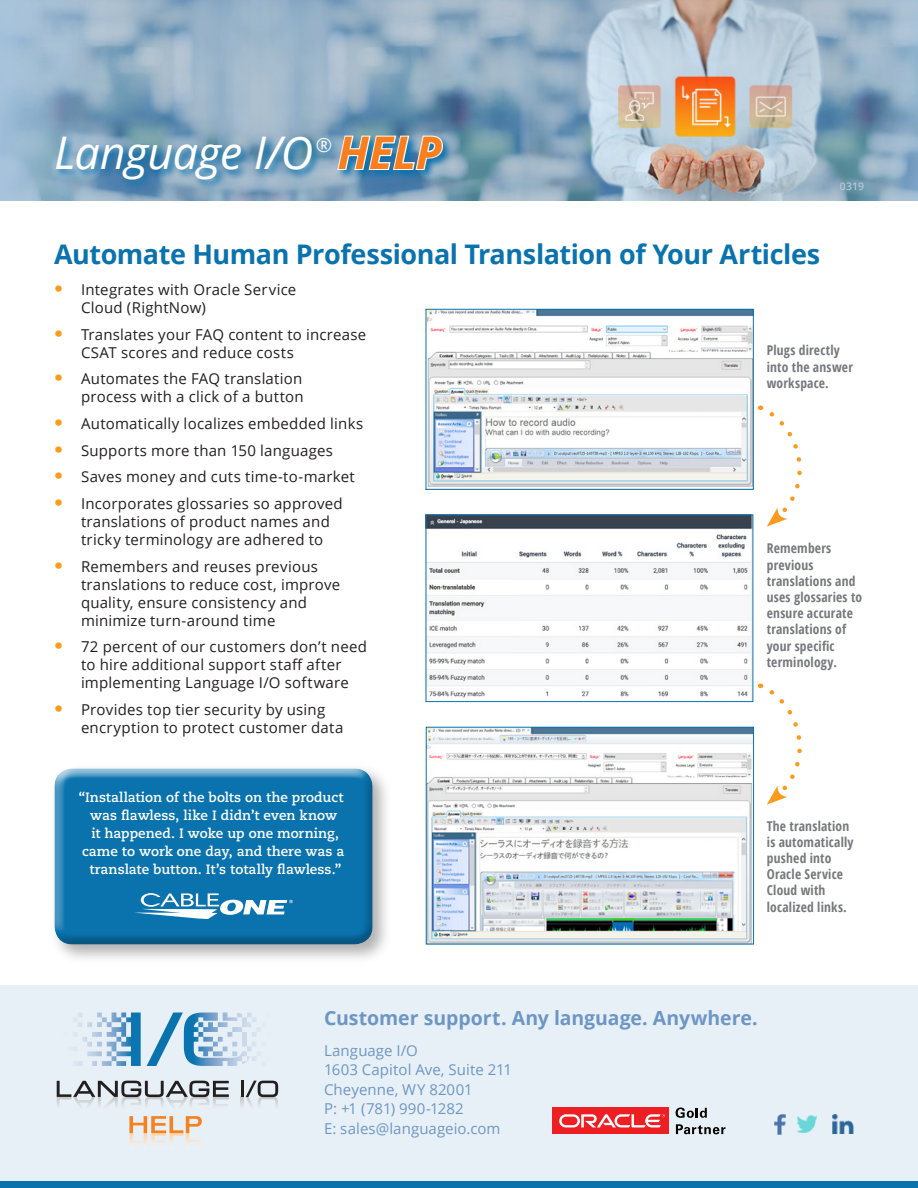
<style>
.page{position:relative;width:918px;height:1188px;background:#fff}
.page>*{position:absolute;margin:0;border:0;box-sizing:border-box;transform-origin:0 0}
.t1{font:italic 45px "Open Sans";letter-spacing:-.01em;color:#fff}
.t2{font:italic 700 45px "Open Sans";color:#fa7e1e}
.SS_head{font:700 27px "Open Sans";letter-spacing:-.015em;color:#0a73ae}
.t3{font:italic 19.65px "Open Sans";color:#fff}
.t4{font:700 19.5px "Open Sans";letter-spacing:-.005em;color:#6d96c4}
.t5{font:15px/18px "Open Sans";letter-spacing:.015em;color:#231f20}
.t6{font:15px/19.5px "Open Sans";letter-spacing:.005em;color:#6d96c4}
.t7{font:700 condensed 13.5px/16.2px "Open Sans";letter-spacing:.015em;color:#76787b}
.pull_quote{font:700 13.5px/18px "Caecilia";color:#fff;text-align:center}
.t8{font:600 10.5px "Open Sans";color:#b5c7e0}
.s1{font-family:"Helvetica Neue";font-weight:900;font-size:18px;color:#fa9b1e}
</style>
<div class="page">
<div style="left:0;top:986px;width:918px;height:202px;background:#e8f0f7"></div>
<div style="left:0;top:1181px;width:918px;height:7px;background:#0a73ae"></div>
<svg style="left:241px;top:1097px;width:3px;height:10px"></svg>
<svg style="left:57px;top:1081px;width:172px;height:64px"></svg>
<hr style="left:241px;top:1081px;width:3px;height:16px;background:#231f20">
<svg style="left:246px;top:1081px;width:32px;height:26px"></svg>
<svg style="left:75px;top:1013px;width:66px;height:53px"></svg>
<svg style="left:147px;top:1012px;width:111px;height:54px"></svg>
<img style="left:775px;top:1114px;width:11px;height:20px">
<img style="left:798px;top:1116px;width:19px;height:17px">
<img style="left:832px;top:1115px;width:21px;height:19px">
<svg style="left:676px;top:1108px;width:31px;height:10px"></svg>
<div style="left:553px;top:1108px;width:116px;height:26px;background:#ee1f23"></div>
<svg style="left:559px;top:1114px;width:106px;height:13px"></svg>
<svg style="left:676px;top:1124px;width:49px;height:10px"></svg>
<img style="left:0;top:0;width:918px;height:201px">
<svg style="left:54px;top:134px;width:288px;height:56px;background:#6e9bba"></svg>
<svg style="left:335px;top:134px;width:119px;height:47px"></svg>
<svg style="left:336px;top:134px;width:108px;height:38px"></svg>
<img style="left:428px;top:311px;width:324px;height:176px">
<div style="left:426px;top:309px;width:328px;height:181px;border:1px solid #0a73ae"></div>
<img style="left:428px;top:517px;width:323px;height:181px">
<div style="left:426px;top:515px;width:327px;height:187px;border:1px solid #0a73ae"></div>
<img style="left:428px;top:729px;width:324px;height:213px">
<div style="left:426px;top:727px;width:328px;height:217px;border:1px solid #0a73ae"></div>
<svg style="left:760px;top:406px;width:42px;height:121px"></svg>
<svg style="left:760px;top:684px;width:42px;height:121px"></svg>
<div style="left:50px;top:764px;width:343px;height:200px;background:#231f20;opacity:.35"></div>
<div style="left:53px;top:766px;width:321px;height:168px;background:#fff;opacity:.8"></div>
<div style="left:53px;top:772px;width:321px;height:173px;background:#231f20;opacity:.28"></div>
<svg style="left:134px;top:893px;width:159px;height:27px"></svg>
<p class="t1" style="left:54px;top:122px;width:261px">Language I/O</p>
<p class="t3" style="left:315px;top:131px;width:18px">®</p>
<p class="t2" style="left:338px;top:121px;width:106px">HELP</p>
<p class="t8" style="left:840px;top:179px;width:26px">0319</p>
<p class="SS_head" style="left:54px;top:235px;width:768px">Automate Human Professional Translation of Your Articles</p>
<p class="t5" style="left:81px;top:280px;width:217px;text-indent:-27px"><span class="s1">•</span> Integrates with Oracle Service<br>Cloud (RightNow)</p>
<p class="t5" style="left:81px;top:325px;width:287px;text-indent:-27px"><span class="s1">•</span> Translates your FAQ content to increase<br>CSAT scores and reduce costs</p>
<p class="t5" style="left:54px;top:370px;width:251px;text-align:right"><span class="s1">•</span> Automates the FAQ translation process with a click of a button</p>
<p class="t5" style="left:54px;top:414px;width:311px"><span class="s1">•</span> Automatically localizes embedded links</p>
<p class="t5" style="left:54px;top:441px;width:280px"><span class="s1">•</span> Supports more than 150 languages</p>
<p class="t5" style="left:54px;top:468px;width:302px"><span class="s1">•</span> Saves money and cuts time-to-market</p>
<p class="t5" style="left:81px;top:494px;width:263px;text-indent:-27px"><span class="s1">•</span> Incorporates glossaries so approved translations of product names and tricky terminology are adhered to</p>
<p class="t5" style="left:81px;top:557px;width:261px;text-indent:-27px"><span class="s1">•</span> Remembers and reuses previous translations to reduce cost, improve quality, ensure consistency and minimize turn-around time</p>
<p class="t5" style="left:54px;top:637px;width:315px;text-align:center"><span class="s1">•</span> 72 percent of our customers don’t need to hire additional support staff after implementing Language I/O software</p>
<p class="t5" style="left:81px;top:700px;width:264px;text-indent:-27px"><span class="s1">•</span> Provides top tier security by using encryption to protect customer data</p>
<p class="t7" style="left:767px;top:342px;width:88px">Plugs directly into the answer workspace.</p>
<p class="t7" style="left:767px;top:540px;width:97px">Remembers previous translations and uses glossaries to ensure accurate translations of your specific terminology.</p>
<p class="pull_quote" style="left:79px;top:789px;width:267px">“Installation of the bolts on the product was flawless, like I didn’t even know<br>it happened. I woke up one morning, came to work one day, and there was a translate button. It’s totally flawless.”</p>
<p class="t7" style="left:767px;top:817px;width:88px">The translation is automatically pushed into<br>Oracle Service<br>Cloud with localized links.</p>
<p class="t4" style="left:324px;top:1004px;width:435px">Customer support. Any language. Anywhere.</p>
<p class="t6" style="left:324px;top:1040px;width:189px">Language I/O<br>1603 Capitol Ave, Suite 211<br>Cheyenne, WY 82001<br>P: +1 (781) 990-1282<br>E: sales@languageio.com</p>
</div>
